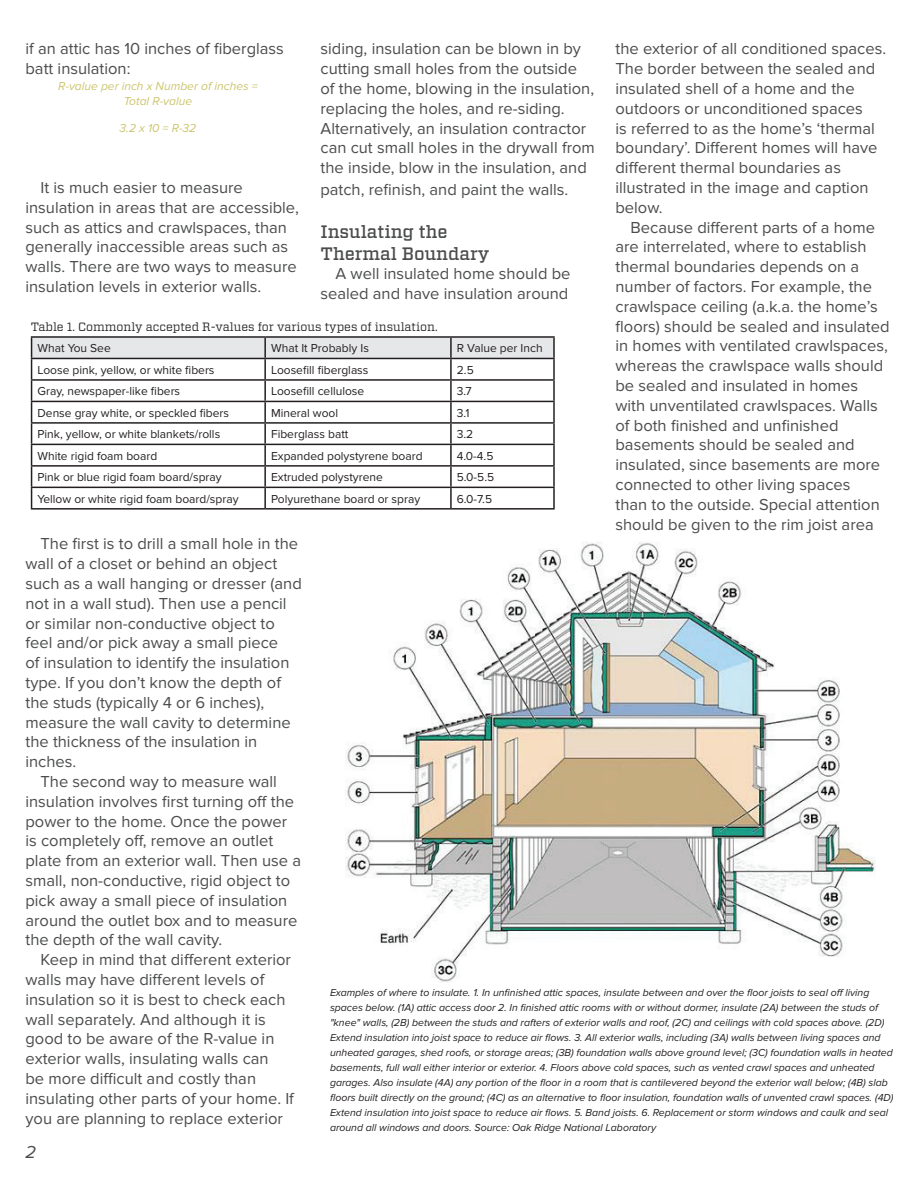
<style>
.page{position:relative;width:918px;height:1188px;background:#fff}
.page>*{position:absolute;margin:0;border:0;box-sizing:border-box;transform-origin:0 0}
.t1{font:500 18px/21.6px "Vitesse";color:#4b4c4d}
.t2{font:italic 18px "Proxima Nova";color:#4b4c4d}
.t3{font:16.5px/19.8px "Proxima Nova";color:#4b4c4d}
.t4{font:12px "Proxima Nova";color:#231f20}
.t5{font:12px "Vitesse";color:#231f20}
.t6{font:italic 12px/14.4px "Proxima Nova";color:#ccc56e;text-align:center}
.t7{font:italic 10.5px/15px "Proxima Nova";color:#231f20}
</style>
<div class="page">
<hr style="left:31px;top:336px;width:234px;height:2px;background:#231f20">
<hr style="left:265px;top:336px;width:186px;height:2px;background:#231f20">
<hr style="left:451px;top:336px;width:104px;height:2px;background:#231f20">
<hr style="left:553px;top:338px;width:2px;height:20px;background:#231f20">
<hr style="left:451px;top:358px;width:104px;height:1px;background:#231f20">
<hr style="left:553px;top:359px;width:2px;height:20px;background:#231f20">
<hr style="left:451px;top:379px;width:104px;height:2px;background:#231f20">
<hr style="left:553px;top:381px;width:2px;height:20px;background:#231f20">
<hr style="left:451px;top:401px;width:104px;height:1px;background:#231f20">
<hr style="left:553px;top:402px;width:2px;height:20px;background:#231f20">
<hr style="left:451px;top:422px;width:104px;height:2px;background:#231f20">
<hr style="left:553px;top:424px;width:2px;height:20px;background:#231f20">
<hr style="left:451px;top:444px;width:104px;height:1px;background:#231f20">
<hr style="left:553px;top:445px;width:2px;height:20px;background:#231f20">
<hr style="left:451px;top:465px;width:104px;height:2px;background:#231f20">
<hr style="left:553px;top:467px;width:2px;height:20px;background:#231f20">
<svg style="left:31px;top:337px;width:523px;height:171px"></svg>
<hr style="left:265px;top:487px;width:186px;height:1px;background:#231f20">
<hr style="left:264px;top:488px;width:2px;height:20px;background:#231f20">
<hr style="left:451px;top:487px;width:104px;height:1px;background:#231f20">
<hr style="left:450px;top:488px;width:2px;height:20px;background:#231f20">
<hr style="left:553px;top:488px;width:2px;height:20px;background:#231f20">
<hr style="left:31px;top:508px;width:234px;height:2px;background:#231f20">
<hr style="left:265px;top:508px;width:186px;height:2px;background:#231f20">
<hr style="left:451px;top:508px;width:104px;height:2px;background:#231f20">
<img style="left:346px;top:542px;width:530px;height:440px">
<p class="t3" style="left:26px;top:39px;width:260px">if an attic has 10 inches of fiberglass batt insulation:</p>
<p class="t6" style="left:58px;top:79px;width:201px">R-value per inch x Number of inches =<br>Total R-value</p>
<p class="t6" style="left:120px;top:121px;width:78px">3.2 x 10 = R-32</p>
<p class="t3" style="left:26px;top:178px;width:275px;text-indent:15px">It is much easier to measure insulation in areas that are accessible, such as attics and crawlspaces, than generally inaccessible areas such as walls. There are two ways to measure insulation levels in exterior walls.</p>
<p class="t3" style="left:321px;top:39px;width:276px">siding, insulation can be blown in by cutting small holes from the outside of the home, blowing in the insulation, replacing the holes, and re-siding.<br>Alternatively, an insulation contractor can cut small holes in the drywall from the inside, blow in the insulation, and</p>
<p class="t3" style="left:321px;top:180px;width:249px">patch, refinish, and paint the walls.</p>
<p class="t1" style="left:321px;top:221px;width:170px">Insulating the<br>Thermal Boundary</p>
<p class="t3" style="left:321px;top:264px;width:252px;text-align:right">A well insulated home should be sealed and have insulation around</p>
<p class="t5" style="left:31px;top:319px;width:408px">Table 1. Commonly accepted R-values for various types of insulation.</p>
<p class="t4" style="left:38px;top:342px;width:75px">What You See</p>
<p class="t4" style="left:271px;top:342px;width:99px">What It Probably Is</p>
<p class="t4" style="left:457px;top:342px;width:87px">R Value per Inch</p>
<p class="t4" style="left:38px;top:363px;width:178px">Loose pink, yellow, or white fibers</p>
<p class="t4" style="left:271px;top:363px;width:99px">Loosefill fiberglass</p>
<p class="t4" style="left:457px;top:363px;width:18px">2.5</p>
<p class="t4" style="left:38px;top:385px;width:144px">Gray, newspaper-like fibers</p>
<p class="t4" style="left:271px;top:385px;width:95px">Loosefill cellulose</p>
<p class="t4" style="left:457px;top:385px;width:16px">3.7</p>
<p class="t4" style="left:38px;top:406px;width:193px">Dense gray white, or speckled fibers</p>
<p class="t4" style="left:271px;top:406px;width:69px">Mineral wool</p>
<p class="t4" style="left:457px;top:406px;width:14px">3.1</p>
<p class="t4" style="left:38px;top:428px;width:184px">Pink, yellow, or white blankets/rolls</p>
<p class="t4" style="left:271px;top:428px;width:79px">Fiberglass batt</p>
<p class="t4" style="left:457px;top:428px;width:18px">3.2</p>
<p class="t4" style="left:38px;top:449px;width:121px">White rigid foam board</p>
<p class="t4" style="left:271px;top:449px;width:153px">Expanded polystyrene board</p>
<p class="t4" style="left:457px;top:449px;width:38px">4.0-4.5</p>
<p class="t4" style="left:37px;top:470px;width:186px">Pink or blue rigid foam board/spray</p>
<p class="t4" style="left:271px;top:470px;width:113px">Extruded polystyrene</p>
<p class="t4" style="left:457px;top:470px;width:39px">5.0-5.5</p>
<p class="t4" style="left:37px;top:492px;width:203px">Yellow or white rigid foam board/spray</p>
<p class="t4" style="left:271px;top:492px;width:151px">Polyurethane board or spray</p>
<p class="t4" style="left:457px;top:492px;width:37px">6.0-7.5</p>
<p class="t3" style="left:616px;top:39px;width:272px">the exterior of all conditioned spaces.<br>The border between the sealed and insulated shell of a home and the outdoors or unconditioned spaces<br>is referred to as the home’s ‘thermal boundary’. Different homes will have different thermal boundaries as illustrated in the image and caption below.</p>
<p class="t3" style="left:616px;top:218px;width:276px;text-indent:15px">Because different parts of a home are interrelated, where to establish thermal boundaries depends on a number of factors. For example, the crawlspace ceiling (a.k.a. the home’s floors) should be sealed and insulated in homes with ventilated crawlspaces, whereas the crawlspace walls should be sealed and insulated in homes with unventilated crawlspaces. Walls of both finished and unfinished basements should be sealed and insulated, since basements are more connected to other living spaces<br>than to the outside. Special attention should be given to the rim joist area</p>
<p class="t3" style="left:40px;top:534px;width:259px">The first is to drill a small hole in the</p>
<p class="t3" style="left:26px;top:554px;width:253px">wall of a closet or behind an object</p>
<p class="t3" style="left:26px;top:574px;width:278px">such as a wall hanging or dresser (and</p>
<p class="t3" style="left:26px;top:594px;width:263px">not in a wall stud). Then use a pencil</p>
<p class="t3" style="left:26px;top:613px;width:251px">or similar non-conductive object to</p>
<p class="t3" style="left:26px;top:633px;width:254px">feel and/or pick away a small piece</p>
<p class="t3" style="left:26px;top:653px;width:265px">of insulation to identify the insulation</p>
<p class="t3" style="left:26px;top:673px;width:257px">type. If you don’t know the depth of</p>
<p class="t3" style="left:26px;top:693px;width:240px">the studs (typically 4 or 6 inches),</p>
<p class="t3" style="left:26px;top:712px;width:267px">measure the wall cavity to determine</p>
<p class="t3" style="left:26px;top:732px;width:233px">the thickness of the insulation in</p>
<p class="t3" style="left:26px;top:752px;width:52px">inches.</p>
<p class="t3" style="left:40px;top:772px;width:238px">The second way to measure wall</p>
<p class="t3" style="left:26px;top:792px;width:270px">insulation involves first turning off the</p>
<p class="t3" style="left:26px;top:811px;width:263px">power to the home. Once the power</p>
<p class="t3" style="left:26px;top:831px;width:249px">is completely off, remove an outlet</p>
<p class="t3" style="left:26px;top:851px;width:277px">plate from an exterior wall. Then use a</p>
<p class="t3" style="left:26px;top:871px;width:266px">small, non-conductive, rigid object to</p>
<p class="t3" style="left:26px;top:891px;width:263px">pick away a small piece of insulation</p>
<p class="t3" style="left:26px;top:910px;width:273px">around the outlet box and to measure</p>
<p class="t3" style="left:26px;top:930px;width:198px">the depth of the wall cavity.</p>
<p class="t3" style="left:40px;top:950px;width:252px">Keep in mind that different exterior</p>
<p class="t3" style="left:26px;top:970px;width:240px">walls may have different levels of</p>
<p class="t3" style="left:26px;top:990px;width:261px">insulation so it is best to check each</p>
<p class="t3" style="left:26px;top:1009px;width:242px">wall separately. And although it is</p>
<p class="t3" style="left:26px;top:1029px;width:250px">good to be aware of the R-value in</p>
<p class="t3" style="left:26px;top:1049px;width:245px">exterior walls, insulating walls can</p>
<p class="t3" style="left:26px;top:1069px;width:232px">be more difficult and costly than</p>
<p class="t3" style="left:26px;top:1089px;width:270px">insulating other parts of your home. If</p>
<p class="t3" style="left:26px;top:1108px;width:259px">you are planning to replace exterior</p>
<p class="t2" style="left:26px;top:1142px;width:12px">2</p>
<p class="t7" style="left:330px;top:985px;width:565px">Examples of where to insulate. 1. In unfinished attic spaces, insulate between and over the floor joists to seal off living spaces below. (1A) attic access door 2. In finished attic rooms with or without dormer, insulate (2A) between the studs of "knee" walls, (2B) between the studs and rafters of exterior walls and roof, (2C) and ceilings with cold spaces above. (2D)<br>Extend insulation into joist space to reduce air flows. 3. All exterior walls, including (3A) walls between living spaces and unheated garages, shed roofs, or storage areas; (3B) foundation walls above ground level; (3C) foundation walls in heated basements, full wall either interior or exterior. 4. Floors above cold spaces, such as vented crawl spaces and unheated garages. Also insulate (4A) any portion of the floor in a room that is cantilevered beyond the exterior wall below; (4B) slab floors built directly on the ground; (4C) as an alternative to floor insulation, foundation walls of unvented crawl spaces. (4D)<br>Extend insulation into joist space to reduce air flows. 5. Band joists. 6. Replacement or storm windows and caulk and seal around all windows and doors. Source: Oak Ridge National Laboratory</p>
</div>
